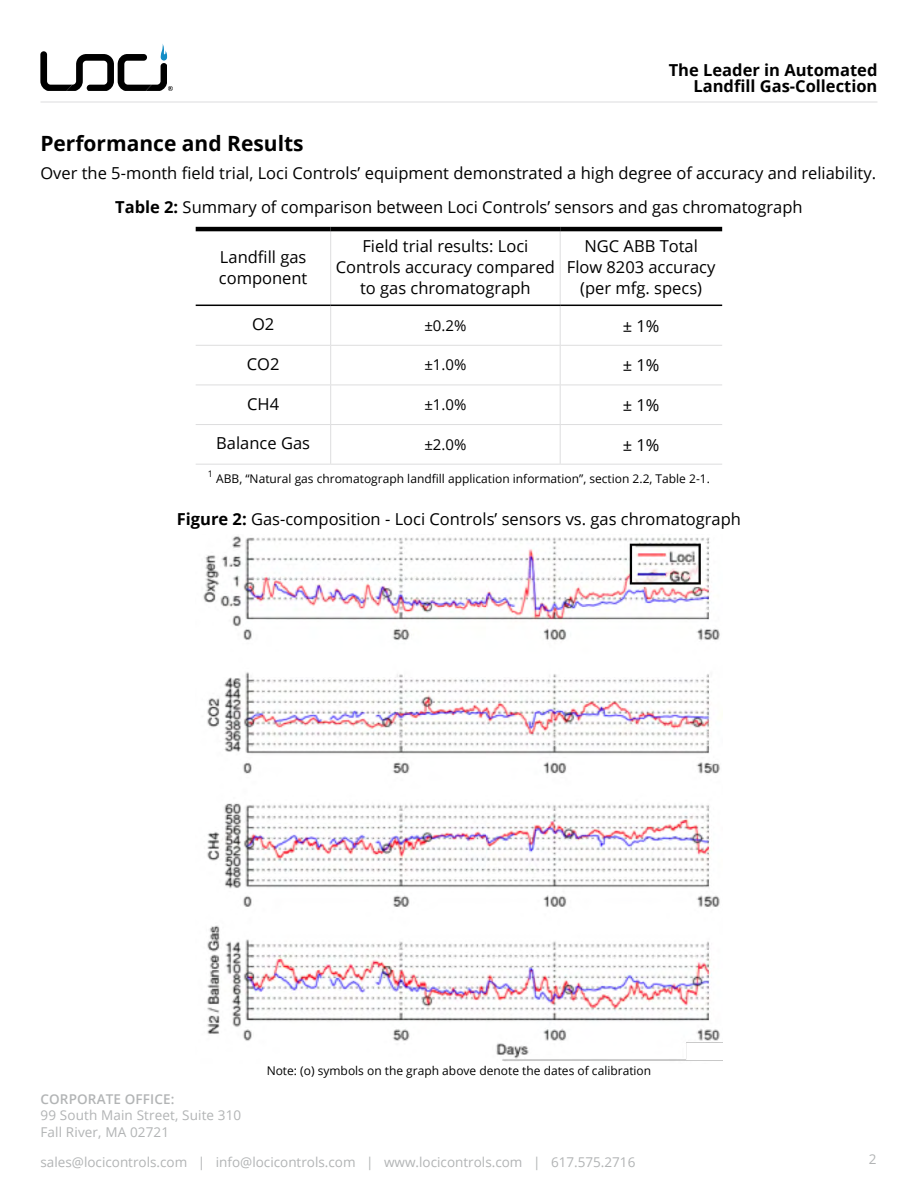
<style>
.page{position:relative;width:918px;height:1188px;background:#fff}
.page>*{position:absolute;margin:0;border:0;box-sizing:border-box;transform-origin:0 0}
.Heading_2{font:700 21px "Open Sans";color:#000}
.Table_and_Figure_hea{font:16.5px/21px "Open Sans";color:#000;text-align:center}
.Bodycopy{font:16.5px "Open Sans";color:#000}
.t1{font:700 16.5px/16.5px "Open Sans";color:#000;text-align:right}
.Table_Bodycopy{font:15px "Open Sans";color:#000}
.t2{font:13.5px/16.5px "Open Sans";color:#b2b4b5}
.t3{font:600 13.5px "Open Sans";letter-spacing:.01em;color:#b2b4b5}
.Bodycopy-2{font:12px "Open Sans";color:#000}
.Bodycopy-3{font:9px "Open Sans";color:#000}
.s1{font-weight:700}
</style>
<div class="page">
<svg style="left:40px;top:44px;width:133px;height:47px"></svg>
<hr style="left:40px;top:102px;width:838px;height:1px;background:#ddddde">
<hr style="left:330px;top:231px;width:1px;height:74px;background:#ddddde">
<hr style="left:560px;top:231px;width:1px;height:74px;background:#ddddde">
<hr style="left:330px;top:306px;width:1px;height:39px;background:#ddddde">
<hr style="left:560px;top:306px;width:1px;height:39px;background:#ddddde">
<hr style="left:196px;top:345px;width:135px;height:1px;background:#ddddde">
<hr style="left:331px;top:345px;width:229px;height:1px;background:#ddddde">
<hr style="left:330px;top:346px;width:1px;height:39px;background:#ddddde">
<hr style="left:560px;top:345px;width:162px;height:1px;background:#ddddde">
<hr style="left:560px;top:346px;width:1px;height:39px;background:#ddddde">
<hr style="left:196px;top:385px;width:135px;height:1px;background:#ddddde">
<hr style="left:331px;top:385px;width:229px;height:1px;background:#ddddde">
<hr style="left:330px;top:385px;width:1px;height:39px;background:#ddddde">
<hr style="left:560px;top:385px;width:162px;height:1px;background:#ddddde">
<hr style="left:560px;top:385px;width:1px;height:39px;background:#ddddde">
<hr style="left:196px;top:424px;width:135px;height:1px;background:#ddddde">
<hr style="left:331px;top:424px;width:229px;height:1px;background:#ddddde">
<hr style="left:330px;top:425px;width:1px;height:39px;background:#ddddde">
<hr style="left:560px;top:424px;width:162px;height:1px;background:#ddddde">
<hr style="left:560px;top:425px;width:1px;height:39px;background:#ddddde">
<hr style="left:196px;top:464px;width:135px;height:1px;background:#ddddde">
<hr style="left:331px;top:464px;width:229px;height:1px;background:#ddddde">
<hr style="left:560px;top:464px;width:162px;height:1px;background:#ddddde">
<hr style="left:196px;top:227px;width:135px;height:4px;background:#000">
<hr style="left:331px;top:227px;width:229px;height:4px;background:#000">
<hr style="left:196px;top:305px;width:135px;height:1px;background:#000">
<hr style="left:331px;top:305px;width:229px;height:1px;background:#000">
<hr style="left:560px;top:227px;width:162px;height:4px;background:#000">
<hr style="left:560px;top:305px;width:162px;height:1px;background:#000">
<img style="left:203px;top:536px;width:519px;height:525px">
<p class="t1" style="left:669px;top:61px;width:210px">The Leader in Automated<br>Landfill Gas-Collection</p>
<p class="Heading_2" style="left:40px;top:129px;width:265px">Performance and Results</p>
<p class="Bodycopy" style="left:40px;top:162px;width:837px">Over the 5-month field trial, Loci Controls’ equipment demonstrated a high degree of accuracy and reliability.</p>
<p class="Table_and_Figure_hea" style="left:115px;top:196px;width:689px"><span class="s1">Table 2:</span> Summary of comparison between Loci Controls’ sensors and gas chromatograph</p>
<p class="Table_and_Figure_hea" style="left:219px;top:246px;width:90px;text-align:left">Landfill gas component</p>
<p class="Table_and_Figure_hea" style="left:336px;top:236px;width:221px">Field trial results: Loci<br>Controls accuracy compared to gas chromatograph</p>
<p class="Table_and_Figure_hea" style="left:567px;top:236px;width:150px">NGC ABB Total<br>Flow 8203 accuracy (per mfg. specs)</p>
<p class="Bodycopy" style="left:252px;top:313px;width:24px">O2</p>
<p class="Table_Bodycopy" style="left:424px;top:315px;width:44px">±0.2%</p>
<p class="Bodycopy" style="left:623px;top:315px;width:38px">± 1%</p>
<p class="Bodycopy" style="left:247px;top:353px;width:34px">CO2</p>
<p class="Table_Bodycopy" style="left:424px;top:355px;width:44px">±1.0%</p>
<p class="Bodycopy" style="left:623px;top:354px;width:38px">± 1%</p>
<p class="Bodycopy" style="left:247px;top:392px;width:34px">CH4</p>
<p class="Table_Bodycopy" style="left:424px;top:394px;width:44px">±1.0%</p>
<p class="Bodycopy" style="left:623px;top:394px;width:38px">± 1%</p>
<p class="Bodycopy" style="left:216px;top:432px;width:95px">Balance Gas</p>
<p class="Table_Bodycopy" style="left:424px;top:434px;width:44px">±2.0%</p>
<p class="Bodycopy" style="left:623px;top:433px;width:38px">± 1%</p>
<p class="Bodycopy-3" style="left:208px;top:468px;width:7px">1</p>
<p class="Bodycopy-2" style="left:216px;top:471px;width:495px">ABB, “Natural gas chromatograph landfill application information”, section 2.2, Table 2-1.</p>
<p class="Table_and_Figure_hea" style="left:177px;top:508px;width:566px"><span class="s1">Figure 2:</span> Gas-composition - Loci Controls’ sensors vs. gas chromatograph</p>
<p class="t3" style="left:40px;top:1090px;width:136px">CORPORATE OFFICE:</p>
<p class="t2" style="left:40px;top:1107px;width:202px">99 South Main Street, Suite 310<br>Fall River, MA 02721</p>
<p class="Bodycopy-2" style="left:267px;top:1062px;width:386px">Note: (o) symbols on the graph above denote the dates of calibration</p>
<p class="t2" style="left:40px;top:1154px;width:596px">sales@locicontrols.com | info@locicontrols.com | www.locicontrols.com | 617.575.2716</p>
<p class="t2" style="left:869px;top:1151px;width:9px">2</p>
</div>
